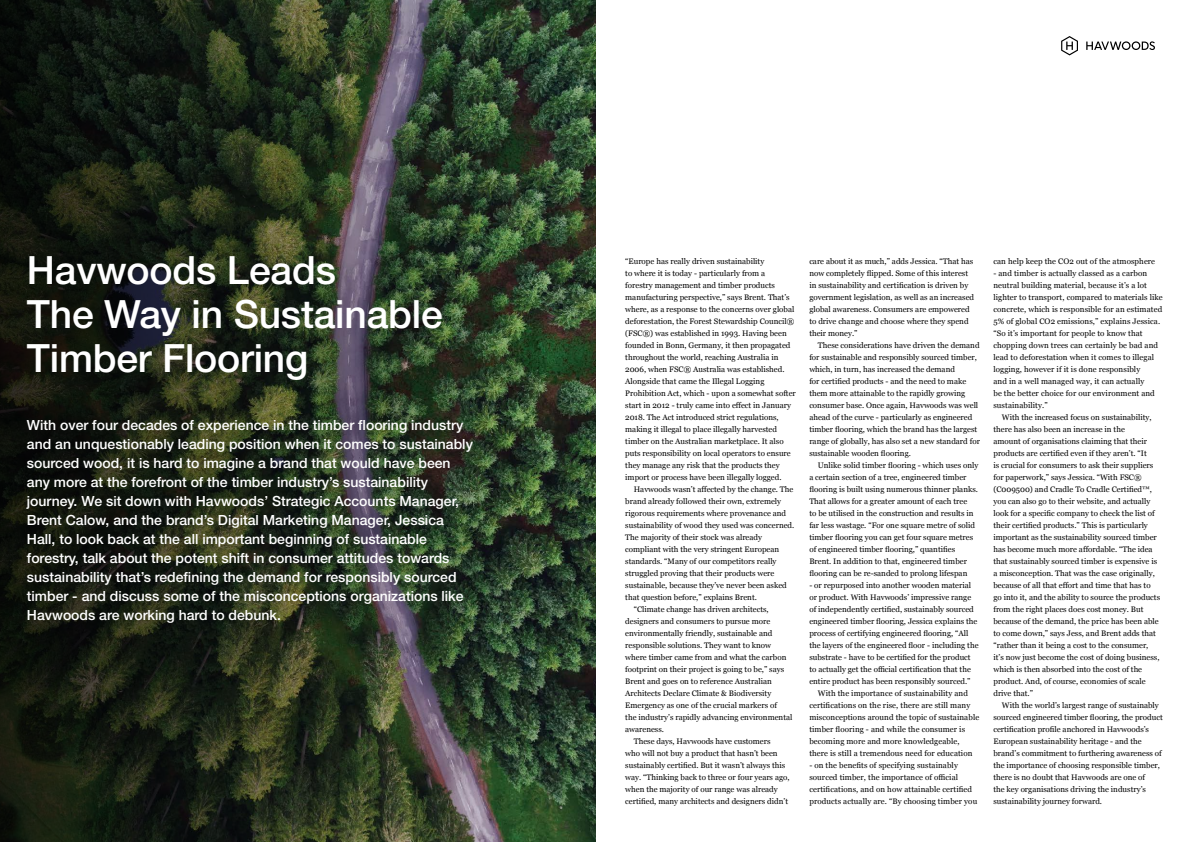
<style>
.page{position:relative;width:1191px;height:842px;background:#fff}
.page>*{position:absolute;margin:0;border:0;box-sizing:border-box;transform-origin:0 0}
.t1{font:500 39px/44px "Helvetica Neue LT Std";letter-spacing:-.005em;color:#fff}
.t2{font:500 14px/19px "Helvetica Neue LT Std";color:#fff}
.t3{font:8px/12px "Georgia";color:#000}
</style>
<div class="page">
<img style="left:537px;top:0;width:58px;height:842px">
<img style="left:0;top:0;width:537px;height:842px">
<svg style="left:1061px;top:36px;width:17px;height:19px"></svg>
<svg style="left:1086px;top:41px;width:69px;height:9px"></svg>
<h1 class="t1" style="left:27px;top:248px;width:417px">Havwoods Leads<br>The Way in Sustainable<br>Timber Flooring</h1>
<p class="t3" style="left:625px;top:255px;width:172px">“Europe has really driven sustainability<br>to where it is today - particularly from a<br>forestry management and timber products manufacturing perspective,” says Brent. That’s where, as a response to the concerns over global deforestation, the Forest Stewardship Council® (FSC®) was established in 1993. Having been founded in Bonn, Germany, it then propagated throughout the world, reaching Australia in 2006, when FSC® Australia was established.<br>Alongside that came the Illegal Logging Prohibition Act, which - upon a somewhat softer start in 2012 - truly came into effect in January 2018. The Act introduced strict regulations, making it illegal to place illegally harvested timber on the Australian marketplace. It also puts responsibility on local operators to ensure they manage any risk that the products they import or process have been illegally logged.</p>
<p class="t3" style="left:634px;top:483px;width:161px">Havwoods wasn’t affected by the change. The</p>
<p class="t3" style="left:625px;top:495px;width:157px">brand already followed their own, extremely</p>
<p class="t3" style="left:625px;top:507px;width:162px">rigorous requirements where provenance and</p>
<p class="t3" style="left:625px;top:519px;width:171px">sustainability of wood they used was concerned.</p>
<p class="t3" style="left:625px;top:531px;width:138px">The majority of their stock was already</p>
<p class="t3" style="left:625px;top:543px;width:155px">compliant with the very stringent European</p>
<p class="t3" style="left:625px;top:555px;width:153px">standards. “Many of our competitors really</p>
<p class="t3" style="left:625px;top:567px;width:151px">struggled proving that their products were</p>
<p class="t3" style="left:625px;top:579px;width:163px">sustainable, because they’ve never been asked</p>
<p class="t3" style="left:625px;top:591px;width:133px">that question before,” explains Brent.</p>
<p class="t3" style="left:634px;top:603px;width:136px">“Climate change has driven architects,</p>
<p class="t3" style="left:625px;top:615px;width:146px">designers and consumers to pursue more</p>
<p class="t3" style="left:625px;top:627px;width:149px">environmentally friendly, sustainable and</p>
<p class="t3" style="left:625px;top:639px;width:147px">responsible solutions. They want to know</p>
<p class="t3" style="left:625px;top:651px;width:163px">where timber came from and what the carbon</p>
<p class="t3" style="left:625px;top:663px;width:160px">footprint on their project is going to be,” says</p>
<p class="t3" style="left:625px;top:675px;width:148px">Brent and goes on to reference Australian</p>
<p class="t3" style="left:625px;top:687px;width:148px">Architects Declare Climate &amp; Biodiversity</p>
<p class="t3" style="left:625px;top:699px;width:153px">Emergency as one of the crucial markers of</p>
<p class="t3" style="left:625px;top:711px;width:169px">the industry’s rapidly advancing environmental</p>
<p class="t3" style="left:625px;top:723px;width:40px">awareness.</p>
<p class="t3" style="left:634px;top:735px;width:138px">These days, Havwoods have customers</p>
<p class="t3" style="left:625px;top:747px;width:154px">who will not buy a product that hasn’t been</p>
<p class="t3" style="left:625px;top:759px;width:162px">sustainably certified. But it wasn’t always this</p>
<p class="t3" style="left:625px;top:771px;width:166px">way. “Thinking back to three or four years ago,</p>
<p class="t3" style="left:625px;top:783px;width:154px">when the majority of our range was already</p>
<p class="t3" style="left:625px;top:795px;width:164px">certified, many architects and designers didn’t</p>
<p class="t2" style="left:27px;top:415px;width:447px">With over four decades of experience in the timber flooring industry and an unquestionably leading position when it comes to sustainably sourced wood, it is hard to imagine a brand that would have been any more at the forefront of the timber industry’s sustainability journey. We sit down with Havwoods’ Strategic Accounts Manager, Brent Calow, and the brand’s Digital Marketing Manager, Jessica Hall, to look back at the all important beginning of sustainable forestry, talk about the potent shift in consumer attitudes towards sustainability that’s redefining the demand for responsibly sourced timber - and discuss some of the misconceptions organizations like Havwoods are working hard to debunk.</p>
<p class="t3" style="left:809px;top:255px;width:166px">care about it as much,” adds Jessica. “That has now completely flipped. Some of this interest in sustainability and certification is driven by government legislation, as well as an increased global awareness. Consumers are empowered to drive change and choose where they spend their money.”</p>
<p class="t3" style="left:809px;top:339px;width:172px;text-indent:9px">These considerations have driven the demand for sustainable and responsibly sourced timber, which, in turn, has increased the demand<br>for certified products - and the need to make them more attainable to the rapidly growing consumer base. Once again, Havwoods was well ahead of the curve - particularly as engineered timber flooring, which the brand has the largest range of globally, has also set a new standard for sustainable wooden flooring.</p>
<p class="t3" style="left:809px;top:459px;width:170px;text-indent:9px">Unlike solid timber flooring - which uses only a certain section of a tree, engineered timber flooring is built using numerous thinner planks.<br>That allows for a greater amount of each tree<br>to be utilised in the construction and results in far less wastage. “For one square metre of solid timber flooring you can get four square metres of engineered timber flooring,” quantifies Brent. In addition to that, engineered timber flooring can be re-sanded to prolong lifespan</p>
<p class="t3" style="left:809px;top:579px;width:163px">- or repurposed into another wooden material</p>
<p class="t3" style="left:809px;top:591px;width:163px">or product. With Havwoods’ impressive range</p>
<p class="t3" style="left:809px;top:603px;width:166px">of independently certified, sustainably sourced</p>
<p class="t3" style="left:809px;top:615px;width:170px">engineered timber flooring, Jessica explains the</p>
<p class="t3" style="left:809px;top:627px;width:161px">process of certifying engineered flooring, “All</p>
<p class="t3" style="left:809px;top:639px;width:171px">the layers of the engineered floor - including the</p>
<p class="t3" style="left:809px;top:651px;width:163px">substrate - have to be certified for the product</p>
<p class="t3" style="left:809px;top:663px;width:163px">to actually get the official certification that the</p>
<p class="t3" style="left:809px;top:675px;width:163px">entire product has been responsibly sourced.”</p>
<p class="t3" style="left:818px;top:687px;width:152px">With the importance of sustainability and</p>
<p class="t3" style="left:809px;top:699px;width:162px">certifications on the rise, there are still many</p>
<p class="t3" style="left:809px;top:711px;width:171px">misconceptions around the topic of sustainable</p>
<p class="t3" style="left:809px;top:723px;width:157px">timber flooring - and while the consumer is</p>
<p class="t3" style="left:809px;top:735px;width:152px">becoming more and more knowledgeable,</p>
<p class="t3" style="left:809px;top:747px;width:165px">there is still a tremendous need for education</p>
<p class="t3" style="left:809px;top:759px;width:169px">- on the benefits of specifying sustainably sourced timber, the importance of official certifications, and on how attainable certified products actually are. “By choosing timber you</p>
<p class="t3" style="left:993px;top:255px;width:163px">can help keep the CO2 out of the atmosphere</p>
<p class="t3" style="left:993px;top:267px;width:171px">- and timber is actually classed as a carbon neutral building material, because it’s a lot lighter to transport, compared to materials like concrete, which is responsible for an estimated 5% of global CO2 emissions,” explains Jessica. “So it’s important for people to know that chopping down trees can certainly be bad and lead to deforestation when it comes to illegal logging, however if it is done responsibly<br>and in a well managed way, it can actually<br>be the better choice for our environment and sustainability.”</p>
<p class="t3" style="left:993px;top:411px;width:168px;text-indent:9px">With the increased focus on sustainability, there has also been an increase in the<br>amount of organisations claiming that their products are certified even if they aren’t. “It<br>is crucial for consumers to ask their suppliers for paperwork,” says Jessica. “With FSC® (C009500) and Cradle To Cradle Certified™, you can also go to their website, and actually look for a specific company to check the list of their certified products.” This is particularly important as the sustainability sourced timber has become much more affordable. “The idea that sustainably sourced timber is expensive is a misconception. That was the case originally, because of all that effort and time that has to go into it, and the ability to source the products from the right places does cost money. But because of the demand, the price has been able to come down,” says Jess, and Brent adds that “rather than it being a cost to the consumer, it’s now just become the cost of doing business, which is then absorbed into the cost of the product. And, of course, economies of scale drive that.”</p>
<p class="t3" style="left:993px;top:699px;width:171px;text-indent:9px">With the world’s largest range of sustainably sourced engineered timber flooring, the product certification profile anchored in Havwoods’s European sustainability heritage - and the brand’s commitment to furthering awareness of the importance of choosing responsible timber, there is no doubt that Havwoods are one of<br>the key organisations driving the industry’s sustainability journey forward.</p>
</div>
